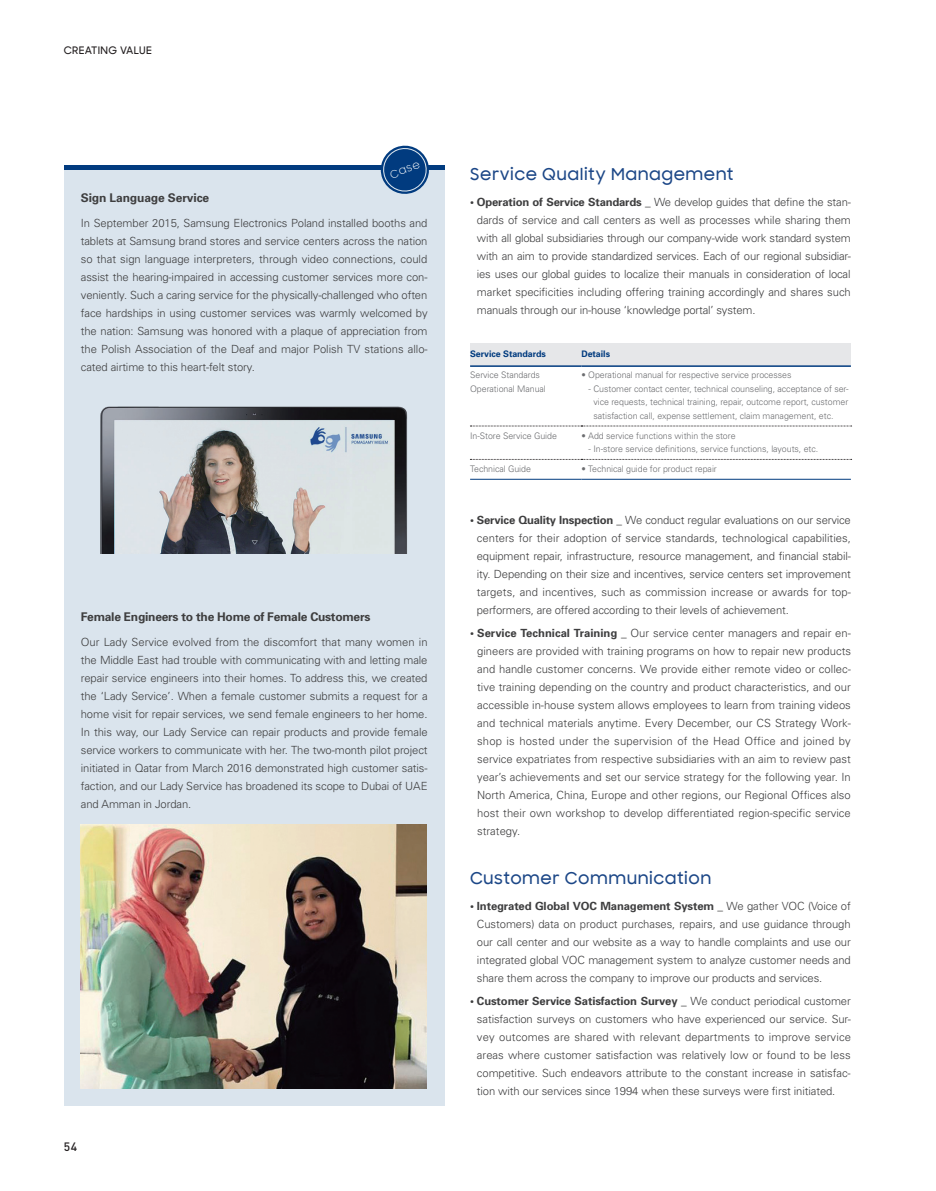
<style>
.page{position:relative;width:936px;height:1191px;background:#fff}
.page>*{position:absolute;margin:0;border:0;box-sizing:border-box;transform-origin:0 0}
.t1{font:500 16.5px "Samsung Sharp Sans";letter-spacing:.03em;color:#1c4787}
.t2{font:700 12px "Univers";letter-spacing:-.02em;color:#3e3e3f}
.t3{font:500 12px "DIN";color:#231f20}
.t4{font:300 11.25px/18px "Univers";letter-spacing:-.01em;color:#3e3e3f;text-align:justify}
.t5{font:500 10.5px "Samsung Sharp Sans";color:#231f20}
.t6{font:10.5px "Samsung Sharp Sans";color:#fff}
.t7{font:300 9px/13.5px "Univers";letter-spacing:-.005em;color:#6c6d70}
.t8{font:700 9px "Univers";letter-spacing:-.005em;color:#013b7f}
.s1{font-weight:700}
</style>
<div class="page">
<div style="left:64px;top:165px;width:380px;height:941px;background:#dae4ed"></div>
<div style="left:64px;top:165px;width:380px;height:5px;background:#013b7f"></div>
<img style="left:81px;top:824px;width:346px;height:265px">
<div style="left:470px;top:343px;width:380px;height:23px;background:#e6e7e9"></div>
<hr style="left:470px;top:365px;width:111px;height:2px;background:#013b7f">
<hr style="left:470px;top:479px;width:111px;height:1px;background:#013b7f">
<hr style="left:581px;top:365px;width:269px;height:2px;background:#013b7f">
<svg style="left:470px;top:426px;width:381px;height:1px"></svg>
<svg style="left:470px;top:459px;width:381px;height:1px"></svg>
<hr style="left:581px;top:479px;width:269px;height:1px;background:#013b7f">
<svg style="left:380px;top:145px;width:49px;height:49px"></svg>
<img style="left:100px;top:406px;width:308px;height:147px">
<p class="t5" style="left:64px;top:43px;width:16px">Creating</p>
<p class="t5" style="left:120px;top:43px;width:8px">Value</p>
<p class="t6" style="left:387px;top:168px;width:31px;rotate:-22deg">Case</p>
<p class="t2" style="left:81px;top:190px;width:130px">Sign Language Service</p>
<p class="t4" style="left:81px;top:214px;width:348px">In September 2015, Samsung Electronics Poland installed booths and tablets at Samsung brand stores and service centers across the nation so that sign language interpreters, through video connections, could assist the hearing-impaired in accessing customer services more con&shy;veniently. Such a caring service for the physically-challenged who often face hardships in using customer services was warmly welcomed by the nation: Samsung was honored with a plaque of appreciation from the Polish Association of the Deaf and major Polish TV stations allo&shy;cated airtime to this heart-felt story.</p>
<p class="t2" style="left:81px;top:608px;width:291px">Female Engineers to the Home of Female Customers</p>
<p class="t4" style="left:81px;top:632px;width:348px">Our Lady Service evolved from the discomfort that many women in the Middle East had trouble with communicating with and letting male repair service engineers into their homes. To address this, we created the ‘Lady Service’. When a female customer submits a request for a home visit for repair services, we send female engineers to her home.<br>In this way, our Lady Service can repair products and provide female service workers to communicate with her. The two-month pilot project initiated in Qatar from March 2016 demonstrated high customer satis&shy;faction, and our Lady Service has broadened its scope to Dubai of UAE and Amman in Jordan.</p>
<p class="t3" style="left:64px;top:1138px;width:15px">54</p>
<h1 class="t1" style="left:470px;top:162px;width:265px">Service Quality Management</h1>
<p class="t4" style="left:477px;top:193px;width:375px;text-indent:-7px"><span class="s1">• Operation of Service Standards _</span> We develop guides that define the stan&shy;dards of service and call centers as well as processes while sharing them with all global subsidiaries through our company-wide work standard system with an aim to provide standardized services. Each of our regional subsidiar&shy;ies uses our global guides to localize their manuals in consideration of local market specificities including offering training accordingly and shares such manuals through our in-house ‘knowledge portal’ system.</p>
<p class="t8" style="left:470px;top:348px;width:77px">Service Standards</p>
<p class="t7" style="left:470px;top:368px;width:77px">Service Standards<br>Operational Manual</p>
<p class="t7" style="left:470px;top:429px;width:88px">In-Store Service Guide</p>
<p class="t7" style="left:470px;top:462px;width:62px">Technical Guide</p>
<p class="t8" style="left:581px;top:348px;width:30px">Details</p>
<p class="t7" style="left:581px;top:368px;width:211px">• Operational manual for respective service processes</p>
<p class="t7" style="left:593px;top:382px;width:256px;text-align:justify;text-indent:-5px">- Customer contact center, technical counseling, acceptance of ser&shy;vice requests, technical training, repair, outcome report, customer satisfaction call, expense settlement, claim management, etc.</p>
<p class="t7" style="left:581px;top:429px;width:156px">• Add service functions within the store</p>
<p class="t7" style="left:588px;top:442px;width:231px">- In-store service definitions, service functions, layouts, etc.</p>
<p class="t7" style="left:581px;top:462px;width:137px">• Technical guide for product repair</p>
<p class="t4" style="left:477px;top:511px;width:375px;text-indent:-7px"><span class="s1">• Service Quality Inspection _</span> We conduct regular evaluations on our service centers for their adoption of service standards, technological capabilities, equipment repair, infrastructure, resource management, and financial stabil&shy;ity. Depending on their size and incentives, service centers set improvement targets, and incentives, such as commission increase or awards for top&shy;performers, are offered according to their levels of achievement.</p>
<p class="t4" style="left:477px;top:623px;width:375px;text-indent:-7px"><span class="s1">• Service Technical Training _</span> Our service center managers and repair en&shy;gineers are provided with training programs on how to repair new products and handle customer concerns. We provide either remote video or collec&shy;tive training depending on the country and product characteristics, and our accessible in-house system allows employees to learn from training videos and technical materials anytime. Every December, our CS Strategy Work&shy;shop is hosted under the supervision of the Head Office and joined by service expatriates from respective subsidiaries with an aim to review past year’s achievements and set our service strategy for the following year. In North America, China, Europe and other regions, our Regional Offices also host their own workshop to develop differentiated region-specific service strategy.</p>
<h1 class="t1" style="left:470px;top:866px;width:243px">Customer Communication</h1>
<p class="t4" style="left:477px;top:897px;width:375px;text-indent:-7px"><span class="s1">• Integrated Global VOC Management System _</span> We gather VOC (Voice of Customers) data on product purchases, repairs, and use guidance through our call center and our website as a way to handle complaints and use our integrated global VOC management system to analyze customer needs and share them across the company to improve our products and services.</p>
<p class="t4" style="left:477px;top:991px;width:375px;text-indent:-7px"><span class="s1">• Customer Service Satisfaction Survey _</span> We conduct periodical customer satisfaction surveys on customers who have experienced our service. Sur&shy;vey outcomes are shared with relevant departments to improve service areas where customer satisfaction was relatively low or found to be less competitive. Such endeavors attribute to the constant increase in satisfac&shy;tion with our services since 1994 when these surveys were first initiated.</p>
</div>
